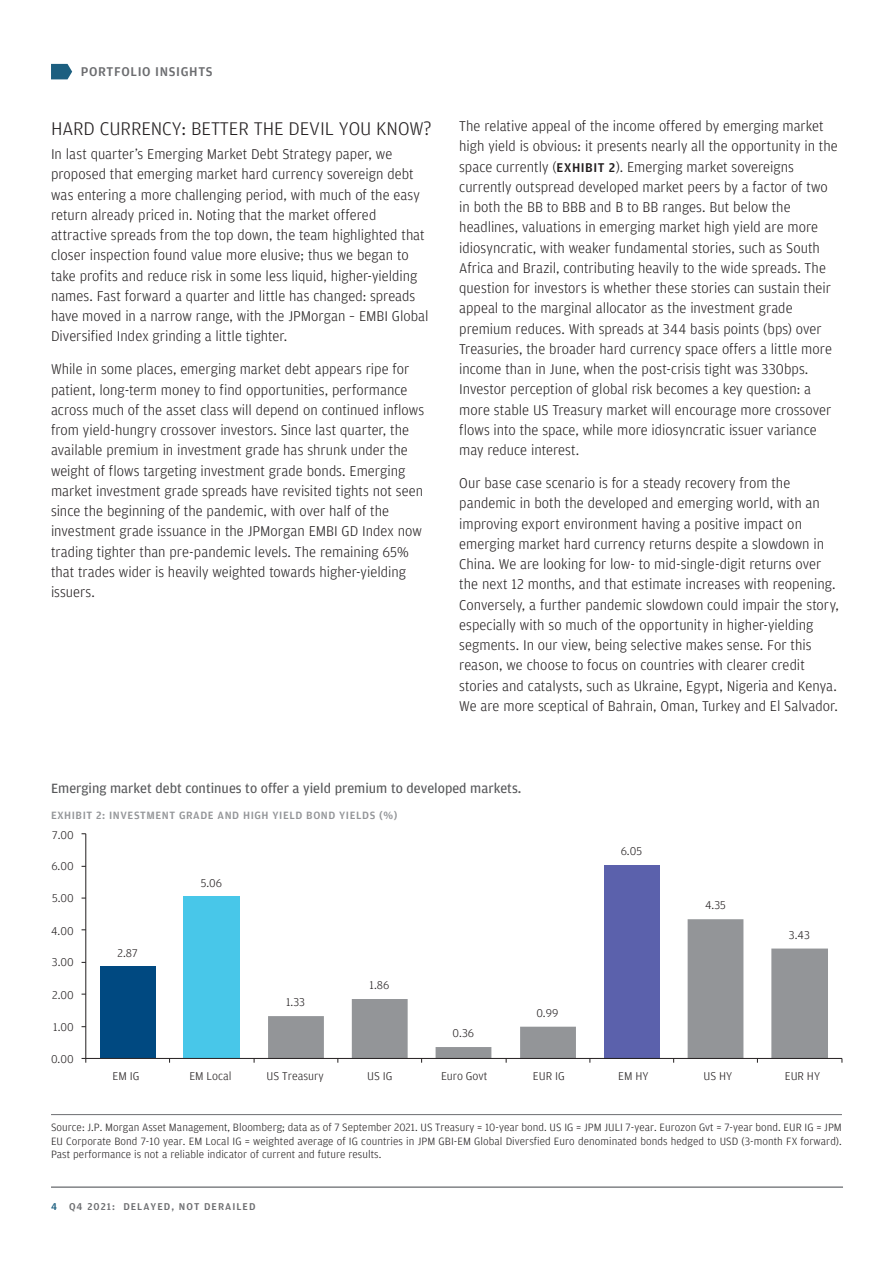
<style>
.page{position:relative;width:893px;height:1263px;background:#fff}
.page>*{position:absolute;margin:0;border:0;box-sizing:border-box;transform-origin:0 0}
._1st_Subhead{font:300 19.5px "Amplitude";letter-spacing:-.005em;color:#231f20}
.Body_Copy{font:300 15px/20.2px "Amplitude";color:#231f20}
.BODY_COPY_AFTER_SUBH{font:300 15px/20.2px "Amplitude";color:#231f20}
.Chart_Commentary{font:14.25px "Amplitude";color:#57585a}
.t1{font:500 13.5px "Amplitude";letter-spacing:.05em;color:#6c6d70}
.t2{font:300 12px "Amplitude";color:#231f20}
.Source_with_Score{font:300 11.25px/13.5px "Amplitude";letter-spacing:.005em;color:#231f20;text-align:justify}
.Chart_Title{font:500 11.25px "Amplitude";letter-spacing:.05em;color:#939598}
.t3{font:500 10.5px "Amplitude";letter-spacing:.1em;color:#6c6d70}
.s1{font-weight:500;font-size:13.5px}
.s2{color:#1c5f80}
</style>
<div class="page">
<hr style="left:51px;top:1186px;width:792px;height:2px;background:#808285">
<svg style="left:51px;top:64px;width:21px;height:15px"></svg>
<div style="left:100px;top:966px;width:56px;height:92px;background:#004981"></div>
<div style="left:184px;top:896px;width:56px;height:162px;background:#48c7e9"></div>
<div style="left:604px;top:865px;width:56px;height:193px;background:#5b61ac"></div>
<svg style="left:268px;top:919px;width:560px;height:139px"></svg>
<hr style="left:86px;top:834px;width:1px;height:224px;background:#231f20">
<hr style="left:86px;top:1058px;width:756px;height:1px;background:#231f20">
<svg style="left:82px;top:1058px;width:5px;height:5px"></svg>
<hr style="left:51px;top:1114px;width:791px;height:1px;background:#6c6d70">
<p class="t1" style="left:81px;top:63px;width:133px">PORTFOLIO INSIGHTS</p>
<p class="_1st_Subhead" style="left:51px;top:116px;width:382px">HARD CURRENCY: BETTER THE DEVIL YOU KNOW?</p>
<p class="BODY_COPY_AFTER_SUBH" style="left:51px;top:144px;width:379px">In last quarter’s Emerging Market Debt Strategy paper, we proposed that emerging market hard currency sovereign debt was entering a more challenging period, with much of the easy return already priced in. Noting that the market offered attractive spreads from the top down, the team highlighted that closer inspection found value more elusive; thus we began to take profits and reduce risk in some less liquid, higher-yielding names. Fast forward a quarter and little has changed: spreads have moved in a narrow range, with the JPMorgan – EMBI Global Diversified Index grinding a little tighter.</p>
<p class="Body_Copy" style="left:51px;top:359px;width:375px">While in some places, emerging market debt appears ripe for patient, long-term money to find opportunities, performance across much of the asset class will depend on continued inflows from yield-hungry crossover investors. Since last quarter, the available premium in investment grade has shrunk under the weight of flows targeting investment grade bonds. Emerging market investment grade spreads have revisited tights not seen since the beginning of the pandemic, with over half of the investment grade issuance in the JPMorgan EMBI GD Index now trading tighter than pre-pandemic levels. The remaining 65% that trades wider is heavily weighted towards higher-yielding issuers.</p>
<p class="Body_Copy" style="left:459px;top:116px;width:380px">The relative appeal of the income offered by emerging market high yield is obvious: it presents nearly all the opportunity in the space currently (<span class="s1">EXHIBIT 2</span>). Emerging market sovereigns currently outspread developed market peers by a factor of two in both the BB to BBB and B to BB ranges. But below the headlines, valuations in emerging market high yield are more idiosyncratic, with weaker fundamental stories, such as South Africa and Brazil, contributing heavily to the wide spreads. The question for investors is whether these stories can sustain their appeal to the marginal allocator as the investment grade premium reduces. With spreads at 344 basis points (bps) over Treasuries, the broader hard currency space offers a little more income than in June, when the post-crisis tight was 330bps.<br>Investor perception of global risk becomes a key question: a more stable US Treasury market will encourage more crossover flows into the space, while more idiosyncratic issuer variance may reduce interest.</p>
<p class="Body_Copy" style="left:459px;top:473px;width:381px">Our base case scenario is for a steady recovery from the pandemic in both the developed and emerging world, with an improving export environment having a positive impact on emerging market hard currency returns despite a slowdown in China. We are looking for low- to mid-single-digit returns over the next 12 months, and that estimate increases with reopening.<br>Conversely, a further pandemic slowdown could impair the story, especially with so much of the opportunity in higher-yielding segments. In our view, being selective makes sense. For this reason, we choose to focus on countries with clearer credit stories and catalysts, such as Ukraine, Egypt, Nigeria and Kenya.<br>We are more sceptical of Bahrain, Oman, Turkey and El Salvador.</p>
<p class="Chart_Commentary" style="left:51px;top:779px;width:472px">Emerging market debt continues to offer a yield premium to developed markets.</p>
<p class="Chart_Title" style="left:51px;top:808px;width:348px">EXHIBIT 2: INVESTMENT GRADE AND HIGH YIELD BOND YIELDS (%)</p>
<p class="t2" style="left:52px;top:827px;width:23px">7.00</p>
<p class="t2" style="left:51px;top:859px;width:24px">6.00</p>
<p class="t2" style="left:52px;top:891px;width:23px">5.00</p>
<p class="t2" style="left:51px;top:923px;width:24px">4.00</p>
<p class="t2" style="left:52px;top:955px;width:23px">3.00</p>
<p class="t2" style="left:52px;top:987px;width:23px">2.00</p>
<p class="t2" style="left:53px;top:1019px;width:22px">1.00</p>
<p class="t2" style="left:51px;top:1051px;width:24px">0.00</p>
<p class="t2" style="left:117px;top:945px;width:22px">2.87</p>
<p class="t2" style="left:201px;top:875px;width:23px">5.06</p>
<p class="t2" style="left:286px;top:994px;width:20px">1.33</p>
<p class="t2" style="left:370px;top:978px;width:21px">1.86</p>
<p class="t2" style="left:453px;top:1026px;width:23px">0.36</p>
<p class="t2" style="left:536px;top:1005px;width:24px">0.99</p>
<p class="t2" style="left:621px;top:843px;width:23px">6.05</p>
<p class="t2" style="left:705px;top:898px;width:22px">4.35</p>
<p class="t2" style="left:789px;top:927px;width:22px">3.43</p>
<p class="t2" style="left:113px;top:1068px;width:28px">EM IG</p>
<p class="t2" style="left:189px;top:1068px;width:44px">EM Local</p>
<p class="t2" style="left:267px;top:1068px;width:58px">US Treasury</p>
<p class="t2" style="left:367px;top:1068px;width:27px">US IG</p>
<p class="t2" style="left:441px;top:1068px;width:48px">Euro Govt</p>
<p class="t2" style="left:533px;top:1068px;width:33px">EUR IG</p>
<p class="t2" style="left:618px;top:1068px;width:32px">EM HY</p>
<p class="t2" style="left:703px;top:1068px;width:30px">US HY</p>
<p class="t2" style="left:785px;top:1068px;width:37px">EUR HY</p>
<p class="Source_with_Score" style="left:51px;top:1120px;width:792px">Source: J.P. Morgan Asset Management, Bloomberg; data as of 7 September 2021. US Treasury = 10-year bond. US IG = JPM JULI 7-year. Eurozon Gvt = 7-year bond. EUR IG = JPM EU Corporate Bond 7-10 year. EM Local IG = weighted average of IG countries in JPM GBI-EM Global Diversfied Euro denominated bonds hedged to USD (3-month FX forward).<br>Past performance is not a reliable indicator of current and future results.</p>
<p class="t3" style="left:51px;top:1200px;width:206px"><span class="s2">4</span> Q4 2021: DELAYED, NOT DERAILED</p>
</div>
